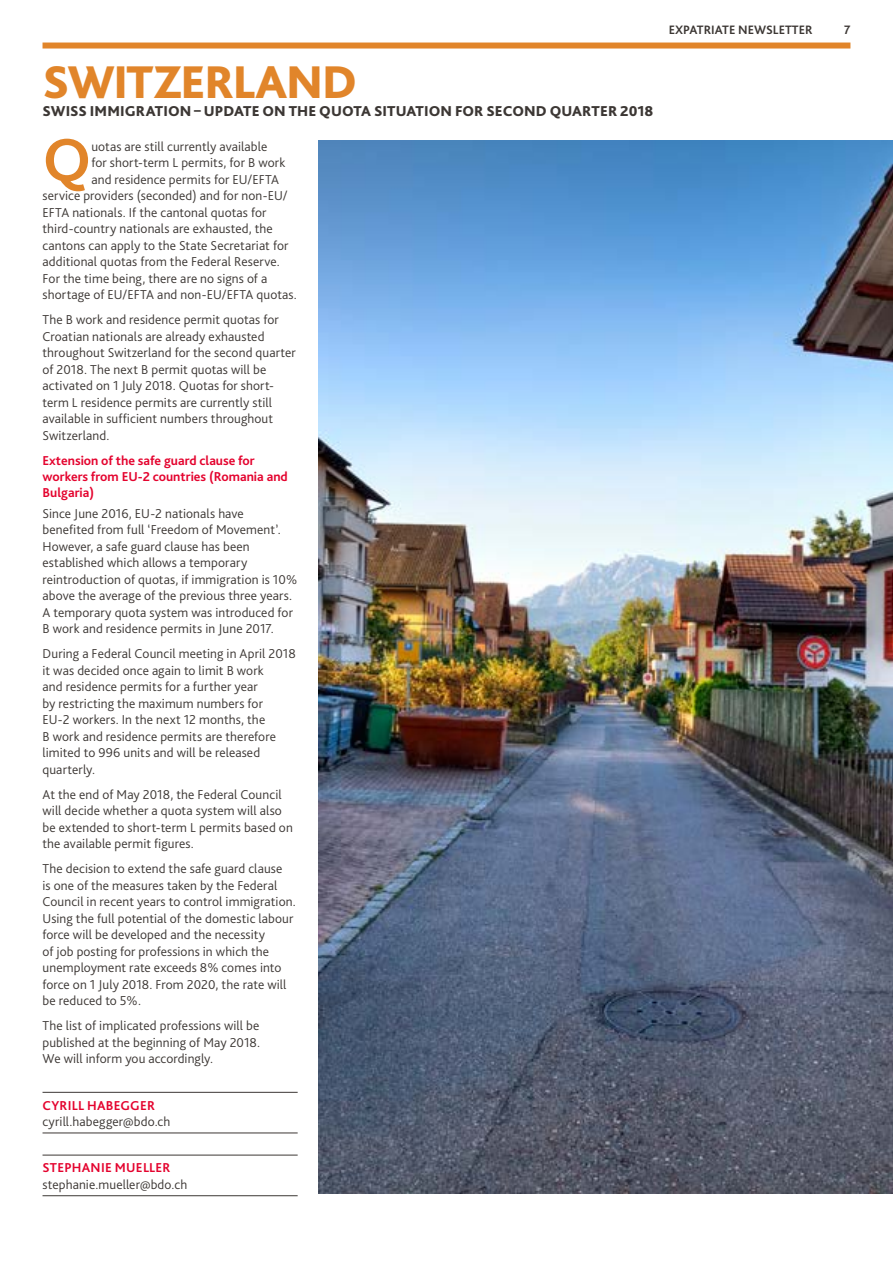
<style>
.page{position:relative;width:893px;height:1263px;background:#fff}
.page>*{position:absolute;margin:0;border:0;box-sizing:border-box;transform-origin:0 0}
.t1{font:700 63.6px "Bliss Pro";color:#e1852a}
.t2{font:800 48px "Bliss Pro";letter-spacing:-.025em;color:#e1852a}
.t3{font:800 15px "Bliss Pro";letter-spacing:.005em;color:#3c3734}
.t4{font:300 13.5px/16.5px "Bliss Pro";letter-spacing:.01em;color:#3c3734}
.t5{font:700 13.5px/16.2px "Bliss Pro";color:#e4032e}
.t6{font:700 13.5px "Bliss Pro";letter-spacing:.02em;color:#e4032e}
.t7{font:700 12.75px "Bliss Pro";color:#3c3734}
</style>
<div class="page">
<hr style="left:43px;top:1092px;width:255px;height:1px;background:#3c3734">
<hr style="left:43px;top:1132px;width:255px;height:1px;background:#3c3734">
<hr style="left:43px;top:1155px;width:255px;height:1px;background:#3c3734">
<hr style="left:43px;top:1195px;width:255px;height:1px;background:#3c3734">
<div style="left:43px;top:43px;width:807px;height:6px;background:#e1852a"></div>
<img style="left:319px;top:141px;width:574px;height:1053px">
<h2 class="t2" style="left:43px;top:52px;width:316px">SWITZERLAND</h2>
<p class="t3" style="left:43px;top:102px;width:612px">SWISS IMMIGRATION – UPDATE ON THE QUOTA SITUATION FOR SECOND QUARTER 2018</p>
<h1 class="t1" style="left:43px;top:120px;width:50px">Q</h1>
<p class="t4" style="left:91px;top:138px;width:177px">uotas are still currently available</p>
<p class="t4" style="left:91px;top:154px;width:195px">for short-term L permits, for B work</p>
<p class="t4" style="left:91px;top:171px;width:189px">and residence permits for EU/EFTA</p>
<p class="t4" style="left:43px;top:187px;width:247px">service providers (seconded) and for non-EU/</p>
<p class="t4" style="left:43px;top:204px;width:225px">EFTA nationals. If the cantonal quotas for</p>
<p class="t4" style="left:43px;top:220px;width:232px">third-country nationals are exhausted, the</p>
<p class="t4" style="left:43px;top:237px;width:247px">cantons can apply to the State Secretariat for</p>
<p class="t4" style="left:43px;top:253px;width:239px">additional quotas from the Federal Reserve.</p>
<p class="t4" style="left:43px;top:270px;width:226px">For the time being, there are no signs of a</p>
<p class="t4" style="left:43px;top:286px;width:256px">shortage of EU/EFTA and non-EU/EFTA quotas.</p>
<p class="t4" style="left:43px;top:311px;width:255px">The B work and residence permit quotas for Croatian nationals are already exhausted throughout Switzerland for the second quarter of 2018. The next B permit quotas will be activated on 1 July 2018. Quotas for short&shy;term L residence permits are currently still available in sufficient numbers throughout Switzerland.</p>
<p class="t5" style="left:43px;top:452px;width:247px">Extension of the safe guard clause for workers from EU-2 countries (Romania and<br>Bulgaria)</p>
<p class="t4" style="left:43px;top:505px;width:256px">Since June 2016, EU-2 nationals have benefited from full ‘Freedom of Movement’.<br>However, a safe guard clause has been established which allows a temporary reintroduction of quotas, if immigration is 10% above the average of the previous three years.<br>A temporary quota system was introduced for B work and residence permits in June 2017.</p>
<p class="t4" style="left:43px;top:645px;width:255px">During a Federal Council meeting in April 2018 it was decided once again to limit B work<br>and residence permits for a further year<br>by restricting the maximum numbers for<br>EU-2 workers. In the next 12 months, the<br>B work and residence permits are therefore limited to 996 units and will be released quarterly.</p>
<p class="t4" style="left:43px;top:786px;width:252px">At the end of May 2018, the Federal Council will decide whether a quota system will also be extended to short-term L permits based on the available permit figures.</p>
<p class="t4" style="left:43px;top:860px;width:255px">The decision to extend the safe guard clause<br>is one of the measures taken by the Federal Council in recent years to control immigration.<br>Using the full potential of the domestic labour force will be developed and the necessity<br>of job posting for professions in which the unemployment rate exceeds 8% comes into force on 1 July 2018. From 2020, the rate will be reduced to 5%.</p>
<p class="t4" style="left:43px;top:1017px;width:219px;text-align:justify">The list of implicated professions will be published at the beginning of May 2018.<br>We will inform you accordingly.</p>
<p class="t6" style="left:43px;top:1097px;width:114px">CYRILL HABEGGER</p>
<p class="t4" style="left:43px;top:1113px;width:129px">cyrill.habegger@bdo.ch</p>
<p class="t6" style="left:43px;top:1159px;width:130px">STEPHANIE MUELLER</p>
<p class="t4" style="left:43px;top:1176px;width:146px">stephanie.mueller@bdo.ch</p>
<p class="t7" style="left:669px;top:22px;width:145px">EXPATRIATE NEWSLETTER</p>
<p class="t7" style="left:844px;top:22px;width:8px">7</p>
</div>
